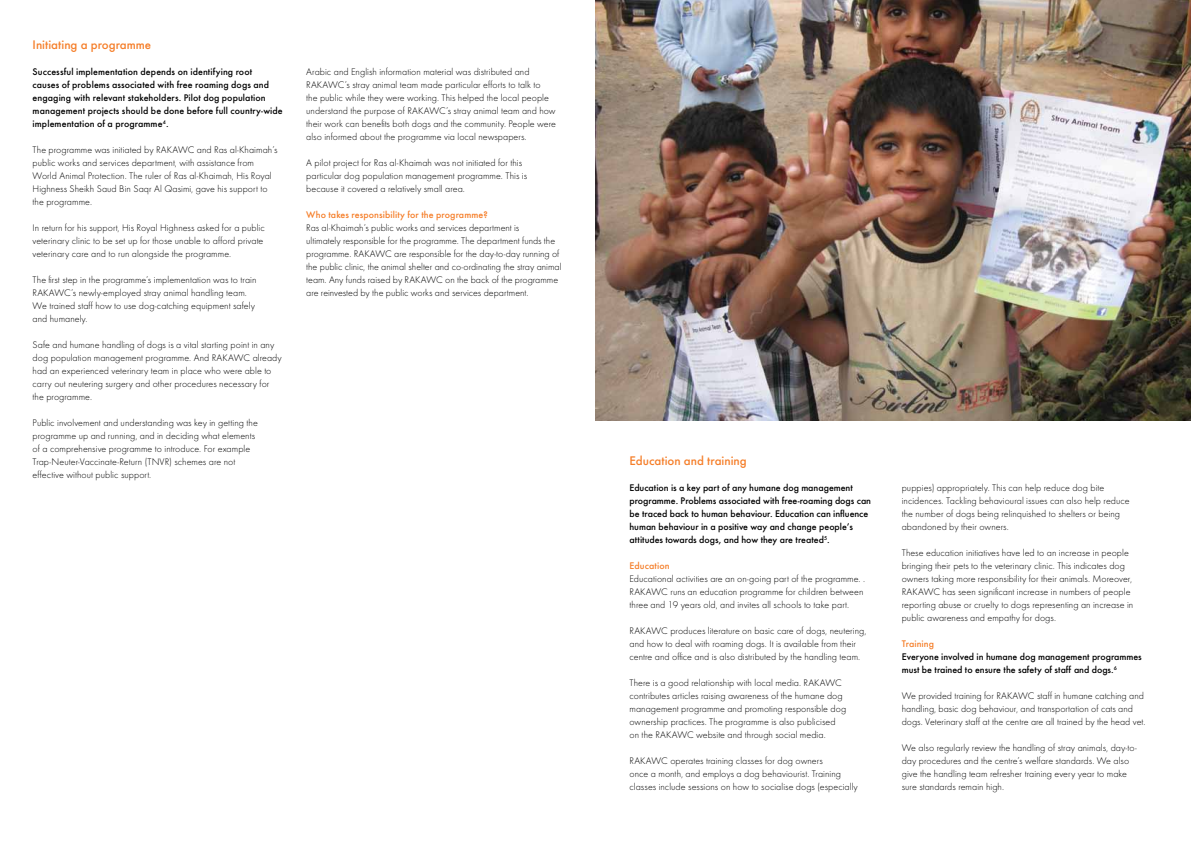
<style>
.page{position:relative;width:1191px;height:842px;background:#fff}
.page>*{position:absolute;margin:0;border:0;box-sizing:border-box;transform-origin:0 0}
.t1{font:500 13px "Futura Round";color:#f57e29}
.t2{font:300 10px/13px "Futura Round";letter-spacing:.005em;color:#000}
.t3{font:500 10px/13px "Futura Round";color:#000}
.t4{font:500 10px "Futura Round";letter-spacing:.01em;color:#f57e29}
</style>
<div class="page">
<img style="left:595px;top:0;width:596px;height:421px">
<h1 class="t1" style="left:33px;top:35px;width:120px">Initiating a programme</h1>
<p class="t3" style="left:33px;top:64px;width:252px">Successful implementation depends on identifying root<br>causes of problems associated with free roaming dogs and engaging with relevant stakeholders. Pilot dog population management projects should be done before full country-wide implementation of a programme<sup>4</sup>.</p>
<p class="t2" style="left:33px;top:143px;width:246px">The programme was initiated by RAKAWC and Ras al-Khaimah’s public works and services department, with assistance from World Animal Protection. The ruler of Ras al-Khaimah, His Royal Highness Sheikh Saud Bin Saqr Al Qasimi, gave his support to the programme.</p>
<p class="t2" style="left:33px;top:221px;width:234px">In return for his support, His Royal Highness asked for a public veterinary clinic to be set up for those unable to afford private veterinary care and to run alongside the programme.</p>
<p class="t2" style="left:33px;top:273px;width:225px">The first step in the programme’s implementation was to train RAKAWC’s newly-employed stray animal handling team.<br>We trained staff how to use dog-catching equipment safely and humanely.</p>
<p class="t2" style="left:33px;top:338px;width:251px">Safe and humane handling of dogs is a vital starting point in any dog population management programme. And RAKAWC already had an experienced veterinary team in place who were able to carry out neutering surgery and other procedures necessary for the programme.</p>
<p class="t2" style="left:33px;top:416px;width:227px">Public involvement and understanding was key in getting the programme up and running, and in deciding what elements of a comprehensive programme to introduce. For example Trap-Neuter-Vaccinate-Return (TNVR) schemes are not effective without public support.</p>
<p class="t2" style="left:306px;top:65px;width:251px">Arabic and English information material was distributed and RAKAWC’s stray animal team made particular efforts to talk to<br>the public while they were working. This helped the local people understand the purpose of RAKAWC’s stray animal team and how their work can benefits both dogs and the community. People were also informed about the programme via local newspapers.</p>
<p class="t2" style="left:306px;top:156px;width:222px">A pilot project for Ras al-Khaimah was not initiated for this particular dog population management programme. This is because it covered a relatively small area.</p>
<p class="t4" style="left:306px;top:207px;width:183px">Who takes responsibility for the programme?</p>
<p class="t2" style="left:306px;top:221px;width:257px">Ras al-Khaimah’s public works and services department is<br>ultimately responsible for the programme. The department funds the programme. RAKAWC are responsible for the day-to-day running of the public clinic, the animal shelter and co-ordinating the stray animal team. Any funds raised by RAKAWC on the back of the programme are reinvested by the public works and services department.</p>
<h1 class="t1" style="left:629px;top:451px;width:119px">Education and training</h1>
<p class="t3" style="left:629px;top:480px;width:243px">Education is a key part of any humane dog management programme. Problems associated with free-roaming dogs can be traced back to human behaviour. Education can influence human behaviour in a positive way and change people’s attitudes towards dogs, and how they are treated<sup>5</sup>.</p>
<p class="t4" style="left:629px;top:558px;width:42px">Education</p>
<p class="t2" style="left:629px;top:572px;width:237px">Educational activities are an on-going part of the programme. .<br>RAKAWC runs an education programme for children between three and 19 years old, and invites all schools to take part.</p>
<p class="t2" style="left:629px;top:624px;width:238px">RAKAWC produces literature on basic care of dogs, neutering, and how to deal with roaming dogs. It is available from their centre and office and is also distributed by the handling team.</p>
<p class="t2" style="left:629px;top:676px;width:218px">There is a good relationship with local media. RAKAWC contributes articles raising awareness of the humane dog management programme and promoting responsible dog ownership practices. The programme is also publicised on the RAKAWC website and through social media.</p>
<p class="t2" style="left:629px;top:754px;width:230px">RAKAWC operates training classes for dog owners<br>once a month, and employs a dog behaviourist. Training classes include sessions on how to socialise dogs (especially</p>
<p class="t2" style="left:901px;top:481px;width:229px">puppies) appropriately. This can help reduce dog bite incidences. Tackling behavioural issues can also help reduce the number of dogs being relinquished to shelters or being abandoned by their owners.</p>
<p class="t2" style="left:901px;top:546px;width:233px">These education initiatives have led to an increase in people bringing their pets to the veterinary clinic. This indicates dog owners taking more responsibility for their animals. Moreover, RAKAWC has seen significant increase in numbers of people reporting abuse or cruelty to dogs representing an increase in public awareness and empathy for dogs.</p>
<p class="t4" style="left:901px;top:636px;width:34px">Training</p>
<p class="t3" style="left:901px;top:649px;width:241px">Everyone involved in humane dog management programmes must be trained to ensure the safety of staff and dogs.<sup>6</sup></p>
<p class="t2" style="left:901px;top:689px;width:245px">We provided training for RAKAWC staff in humane catching and handling, basic dog behaviour, and transportation of cats and dogs. Veterinary staff at the centre are all trained by the head vet.</p>
<p class="t2" style="left:901px;top:741px;width:236px">We also regularly review the handling of stray animals, day-to&shy;day procedures and the centre’s welfare standards. We also give the handling team refresher training every year to make sure standards remain high.</p>
</div>
